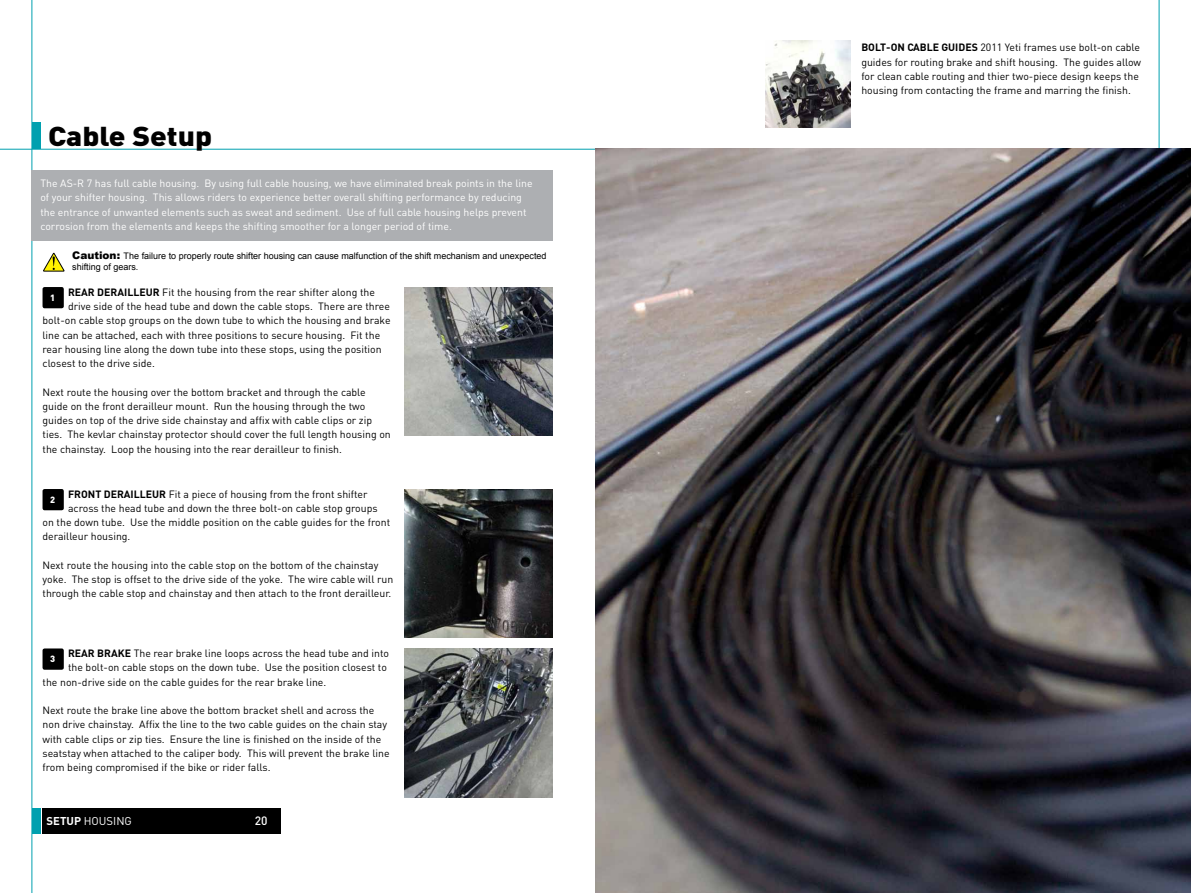
<style>
.page{position:relative;width:1191px;height:893px;background:#fff}
.page>*{position:absolute;margin:0;border:0;box-sizing:border-box;transform-origin:0 0}
.t1{font:900 27px "DIN";color:#000;scale:1.11 1}
.t2{font:500 12px "DIN";color:#fff}
.t3{font:11.25px "DIN";color:#fff}
.t4{font:700 11.25px "DIN";color:#fff}
.t5{font:10.5px/14.2px "DIN";color:#000}
.t6{font:10.5px/14.2px "DIN";color:#fff}
.t7{font:9px/10.8px "Arial";color:#000}
.t8{font:900 9px "DIN";color:#fff}
.s1{font-weight:900;font-size:10.5px}
.s2{font-weight:700}
</style>
<div class="page">
<hr style="left:32px;top:0;width:1px;height:893px;background:#00a0af">
<hr style="left:1158px;top:0;width:1px;height:893px;background:#00a0af">
<hr style="left:0;top:149px;width:1191px;height:1px;background:#00a0af">
<div style="left:32px;top:122px;width:9px;height:27px;background:#00a0af"></div>
<div style="left:32px;top:808px;width:9px;height:25px;background:#00a0af"></div>
<div style="left:255px;top:808px;width:25px;height:25px;background:#000"></div>
<div style="left:32px;top:170px;width:521px;height:71px;background:#adafb2"></div>
<div style="left:42px;top:808px;width:213px;height:25px;background:#000"></div>
<img style="left:404px;top:489px;width:149px;height:149px">
<img style="left:404px;top:648px;width:149px;height:149px">
<img style="left:404px;top:287px;width:149px;height:149px">
<svg style="left:43px;top:253px;width:21px;height:19px"></svg>
<img style="left:765px;top:40px;width:85px;height:88px">
<img style="left:595px;top:149px;width:596px;height:744px">
<div style="left:43px;top:287px;width:21px;height:21px;background:#000;border-radius:2px"></div>
<div style="left:43px;top:489px;width:21px;height:21px;background:#000;border-radius:2px"></div>
<div style="left:43px;top:648px;width:21px;height:22px;background:#000;border-radius:2px"></div>
<h1 class="t1" style="left:48px;top:118px;width:149px">Cable Setup</h1>
<p class="t6" style="left:40px;top:176px;width:493px">The AS-R 7 has full cable housing. By using full cable housing, we have eliminated break points in the line of your shifter housing. This allows riders to experience better overall shifting performance by reducing the entrance of unwanted elements such as sweat and sediment. Use of full cable housing helps prevent corrosion from the elements and keeps the shifting smoother for a longer period of time.</p>
<p class="t7" style="left:72px;top:251px;width:476px"><span class="s1">Caution:</span> The failure to properly route shifter housing can cause malfunction of the shift mechanism and unexpected shifting of gears.</p>
<p class="t5" style="left:68px;top:285px;width:308px"><span class="s2">REAR DERAILLEUR</span> Fit the housing from the rear shifter along the</p>
<p class="t5" style="left:68px;top:299px;width:323px">drive side of the head tube and down the cable stops. There are three</p>
<p class="t5" style="left:43px;top:313px;width:349px">bolt-on cable stop groups on the down tube to which the housing and brake</p>
<p class="t5" style="left:43px;top:327px;width:339px">line can be attached, each with three positions to secure housing. Fit the</p>
<p class="t5" style="left:43px;top:342px;width:341px">rear housing line along the down tube into these stops, using the position</p>
<p class="t5" style="left:43px;top:356px;width:114px">closest to the drive side.</p>
<p class="t5" style="left:43px;top:384px;width:350px">Next route the housing over the bottom bracket and through the cable guide on the front derailleur mount. Run the housing through the two guides on top of the drive side chainstay and affix with cable clips or zip ties. The kevlar chainstay protector should cover the full length housing on the chainstay. Loop the housing into the rear derailleur to finish.</p>
<p class="t5" style="left:68px;top:487px;width:301px"><span class="s2">FRONT DERAILLEUR</span> Fit a piece of housing from the front shifter</p>
<p class="t5" style="left:68px;top:501px;width:311px">across the head tube and down the three bolt-on cable stop groups</p>
<p class="t5" style="left:43px;top:515px;width:349px">on the down tube. Use the middle position on the cable guides for the front</p>
<p class="t5" style="left:43px;top:529px;width:89px">derailleur housing.</p>
<p class="t5" style="left:43px;top:558px;width:352px">Next route the housing into the cable stop on the bottom of the chainstay yoke. The stop is offset to the drive side of the yoke. The wire cable will run through the cable stop and chainstay and then attach to the front derailleur.</p>
<p class="t8" style="left:50px;top:292px;width:7px">1</p>
<p class="t8" style="left:50px;top:494px;width:7px">2</p>
<p class="t5" style="left:68px;top:646px;width:322px"><span class="s2">REAR BRAKE</span> The rear brake line loops across the head tube and into</p>
<p class="t5" style="left:68px;top:660px;width:320px">the bolt-on cable stops on the down tube. Use the position closest to</p>
<p class="t5" style="left:43px;top:675px;width:285px">the non-drive side on the cable guides for the rear brake line.</p>
<p class="t5" style="left:43px;top:703px;width:349px">Next route the brake line above the bottom bracket shell and across the non drive chainstay. Affix the line to the two cable guides on the chain stay with cable clips or zip ties. Ensure the line is finished on the inside of the seatstay when attached to the caliper body. This will prevent the brake line from being compromised if the bike or rider falls.</p>
<p class="t8" style="left:50px;top:653px;width:7px">3</p>
<p class="t4" style="left:47px;top:813px;width:8px">SETUP</p>
<p class="t3" style="left:84px;top:814px;width:50px">HOUSING</p>
<p class="t2" style="left:255px;top:813px;width:14px">20</p>
<p class="t5" style="left:861px;top:40px;width:281px"><span class="s2">BOLT-ON CABLE GUIDES</span> 2011 Yeti frames use bolt-on cable guides for routing brake and shift housing. The guides allow for clean cable routing and thier two-piece design keeps the housing from contacting the frame and marring the finish.</p>
</div>
